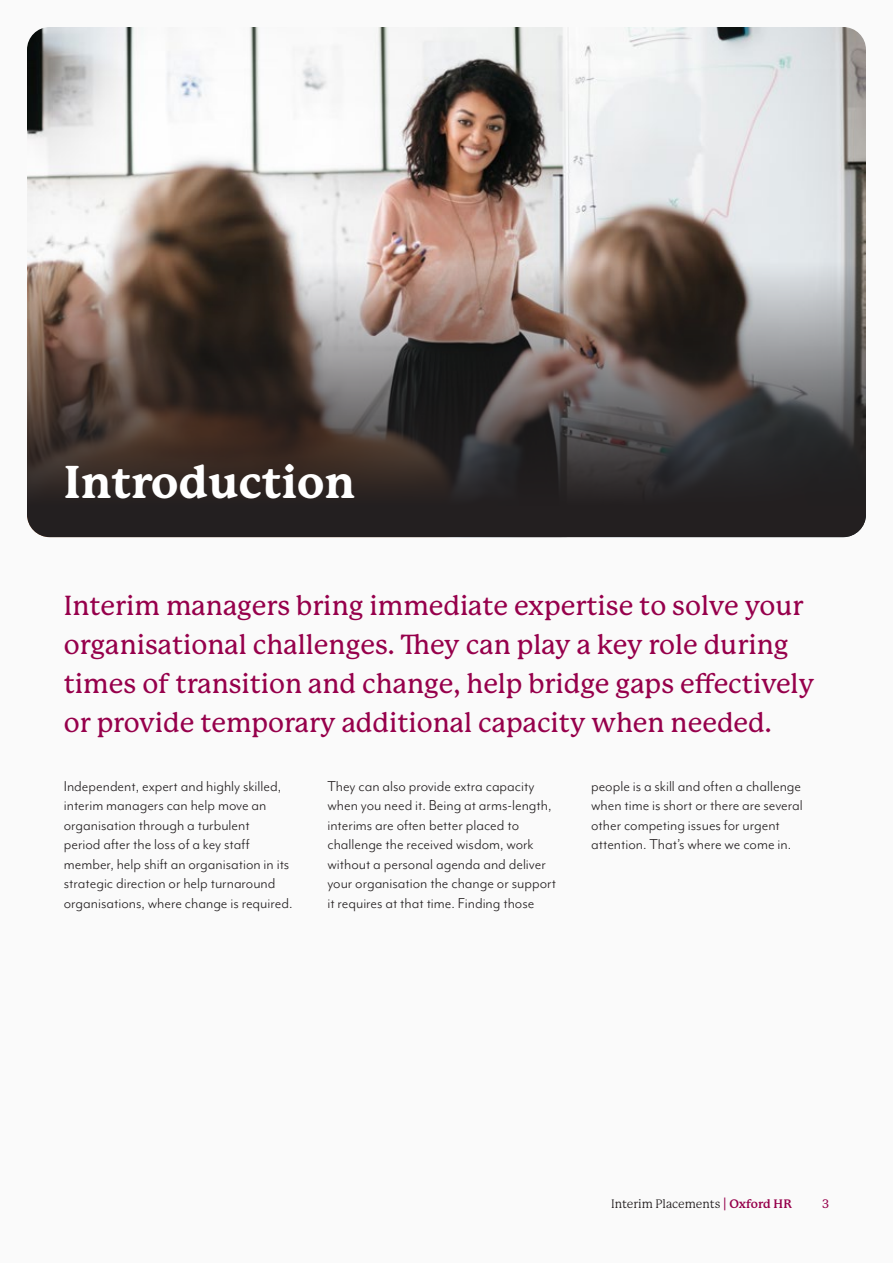
<style>
.page{position:relative;width:893px;height:1263px;background:#fafafa}
.page>*{position:absolute;margin:0;border:0;box-sizing:border-box;transform-origin:0 0}
.t1{font:800 45px "P22 Mackinac Pro";color:#fff}
.t2{font:500 27px/39px "P Mackinac Pro";color:#96004b}
.t3{font:16.5px/19.5px "Mr Eaves Mod OT";color:#231f20}
.t4{font:12px "P22 Mackinac Pro";color:#231f20}
.t5{font:500 12px "P Mackinac Pro";color:#96004b}
.s1{font-weight:700;color:#96004b}
</style>
<div class="page">
<img style="left:27px;top:27px;width:839px;height:510px">
<img style="left:27px;top:68px;width:839px;height:469px;border-radius:23px">
<h2 class="t1" style="left:64px;top:457px;width:293px">Introduction</h2>
<h3 class="t2" style="left:64px;top:586px;width:752px">Interim managers bring immediate expertise to solve your organisational challenges. They can play a key role during times of transition and change, help bridge gaps effectively or provide temporary additional capacity when needed.</h3>
<p class="t3" style="left:64px;top:776px;width:230px">Independent, expert and highly skilled, interim managers can help move an organisation through a turbulent<br>period after the loss of a key staff member, help shift an organisation in its strategic direction or help turnaround organisations, where change is required.</p>
<p class="t3" style="left:327px;top:776px;width:230px">They can also provide extra capacity when you need it. Being at arms-length, interims are often better placed to challenge the received wisdom, work without a personal agenda and deliver your organisation the change or support it requires at that time. Finding those</p>
<p class="t3" style="left:591px;top:776px;width:213px">people is a skill and often a challenge when time is short or there are several other competing issues for urgent attention. That’s where we come in.</p>
<p class="t4" style="left:611px;top:1197px;width:182px">Interim Placements <span class="s1">| Oxford HR</span></p>
<p class="t5" style="left:822px;top:1197px;width:9px">3</p>
</div>
